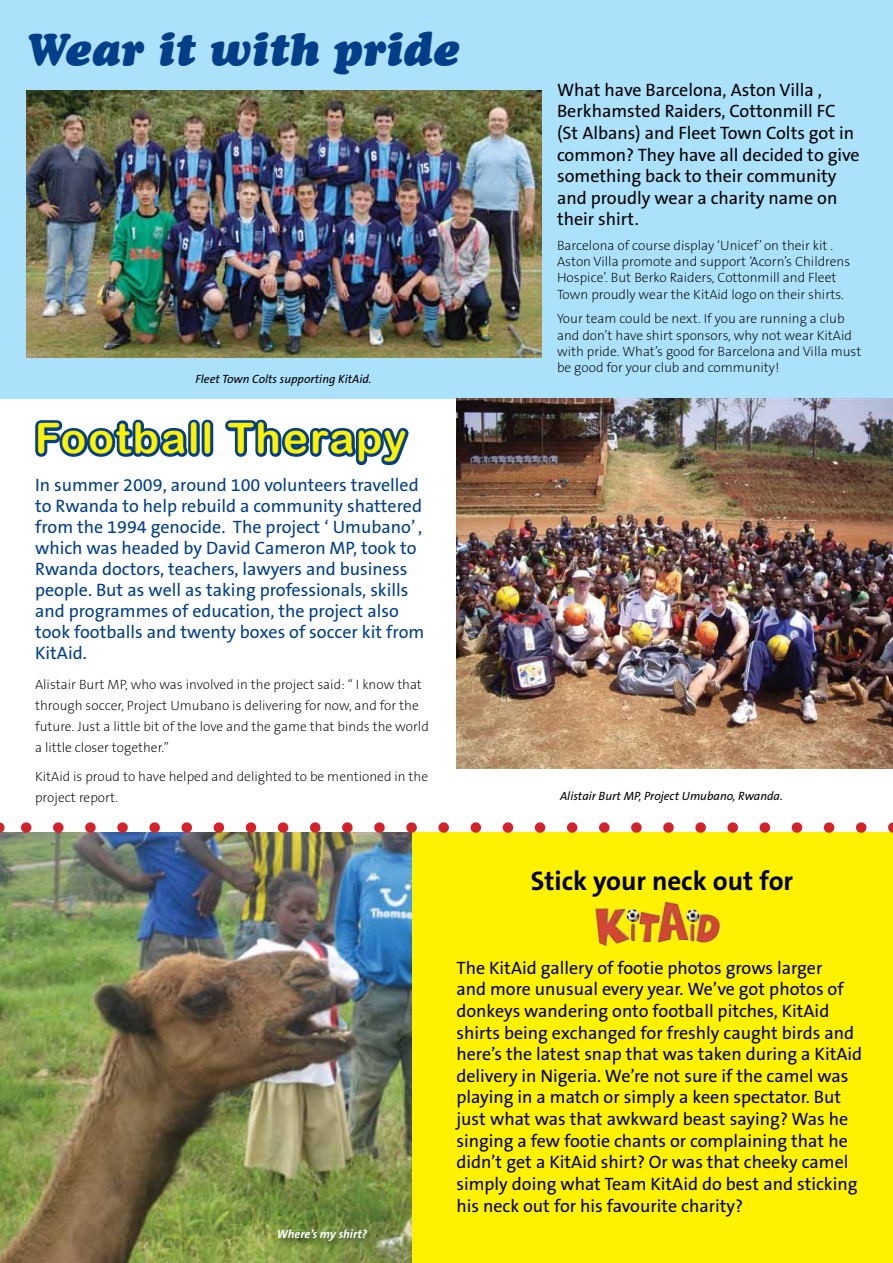
<style>
.page{position:relative;width:893px;height:1263px;background:#fff}
.page>*{position:absolute;margin:0;border:0;box-sizing:border-box;transform-origin:0 0}
.t1{font:45px "Cooper BT Black Italic Headline";color:#023f88}
.t2{font:42px "Arial Rounded MT Bold";letter-spacing:.05em;color:#fff200}
.t3{font:700 27px "The Sans B7";color:#000}
.t4{font:18px/21.6px "The Sans B5 Plain";color:#000}
.t5{font:18px/21px "The Sans B5 Plain";color:#023f88}
.t6{font:200 13.5px/16.2px "The Sans B2";color:#000}
.t7{font:italic 12px "The Sans B5 Plain";color:#000}
.t8{font:italic 700 12px "The Sans B7";color:#fff}
</style>
<div class="page">
<div style="left:4px;top:833px;width:889px;height:430px;background:#fff200"></div>
<div style="left:0;top:0;width:893px;height:398px;background:#abe1fa"></div>
<svg style="left:35px;top:419px;width:374px;height:47px"></svg>
<img style="left:456px;top:398px;width:437px;height:371px">
<img style="left:0;top:833px;width:411px;height:430px">
<img style="left:27px;top:90px;width:515px;height:268px">
<svg style="left:14px;top:822px;width:879px;height:11px"></svg>
<img style="left:657px;top:901px;width:10px;height:41px">
<div style="left:273px;top:1224px;width:104px;height:28px;background:#000;opacity:.75"></div>
<h1 class="t1" style="left:27px;top:23px;width:435px">Wear it with pride</h1>
<p class="t7" style="left:195px;top:372px;width:178px">Fleet Town Colts supporting KitAid.</p>
<h2 class="t2" style="left:35px;top:413px;width:373px">Football Therapy</h2>
<p class="t5" style="left:35px;top:475px;width:391px">In summer 2009, around 100 volunteers travelled to Rwanda to help rebuild a community shattered from the 1994 genocide. The project ‘ Umubano’ , which was headed by David Cameron MP, took to Rwanda doctors, teachers, lawyers and business people. But as well as taking professionals, skills and programmes of education, the project also took footballs and twenty boxes of soccer kit from KitAid.</p>
<p class="t6" style="left:35px;top:674px;width:395px;line-height:21px">Alistair Burt MP, who was involved in the project said: “ I know that through soccer, Project Umubano is delivering for now, and for the future. Just a little bit of the love and the game that binds the world a little closer together.”</p>
<p class="t6" style="left:35px;top:767px;width:395px;line-height:21px">KitAid is proud to have helped and delighted to be mentioned in the project report.</p>
<p class="t4" style="left:557px;top:79px;width:304px">What have Barcelona, Aston Villa ,<br>Berkhamsted Raiders, Cottonmill FC (St Albans) and Fleet Town Colts got in common? They have all decided to give something back to their community and proudly wear a charity name on their shirt.</p>
<p class="t6" style="left:557px;top:238px;width:295px">Barcelona of course display ‘Unicef’ on their kit .<br>Aston Villa promote and support ‘Acorn’s Childrens Hospice’. But Berko Raiders, Cottonmill and Fleet Town proudly wear the KitAid logo on their shirts.</p>
<p class="t6" style="left:557px;top:311px;width:306px">Your team could be next. If you are running a club and don’t have shirt sponsors, why not wear KitAid with pride. What’s good for Barcelona and Villa must be good for your club and community!</p>
<p class="t7" style="left:560px;top:790px;width:224px">Alistair Burt MP, Project Umubano, Rwanda.</p>
<h3 class="t3" style="left:531px;top:866px;width:264px">Stick your neck out for</h3>
<p class="t8" style="left:277px;top:1228px;width:92px">Where’s my shirt?</p>
<p class="t4" style="left:456px;top:957px;width:407px">The KitAid gallery of footie photos grows larger<br>and more unusual every year. We’ve got photos of donkeys wandering onto football pitches, KitAid shirts being exchanged for freshly caught birds and here’s the latest snap that was taken during a KitAid delivery in Nigeria. We’re not sure if the camel was playing in a match or simply a keen spectator. But just what was that awkward beast saying? Was he singing a few footie chants or complaining that he didn’t get a KitAid shirt? Or was that cheeky camel simply doing what Team KitAid do best and sticking his neck out for his favourite charity?</p>
</div>
